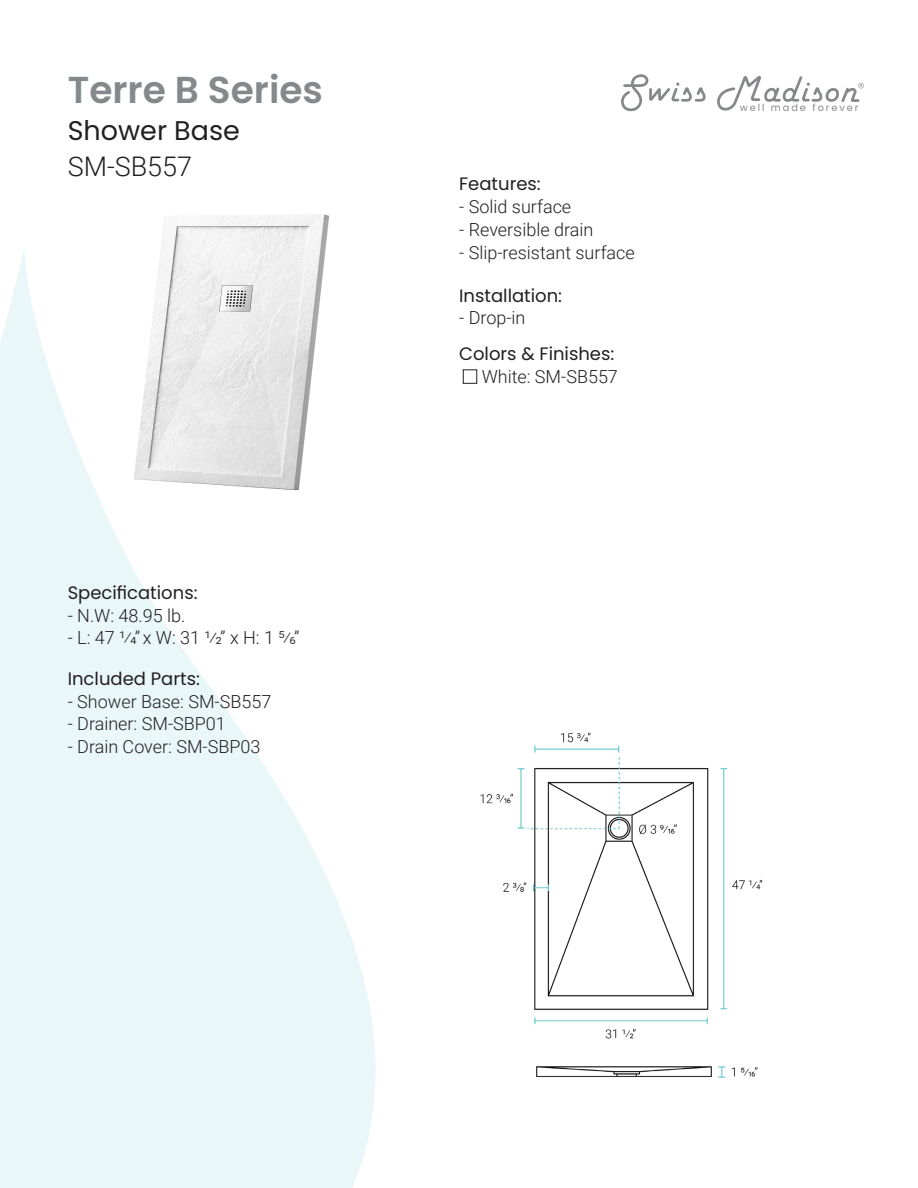
<style>
.page{position:relative;width:918px;height:1188px;background:#fff}
.page>*{position:absolute;margin:0;border:0;box-sizing:border-box;transform-origin:0 0}
.t1{font:600 37.5px "Poppins";color:#85898c}
.t2{font:27px "Poppins";color:#231f20}
.t3{font:300 27px "Roboto";color:#231f20}
.t4{font:300 18px "Roboto";color:#231f20}
.t5{font:18px "Poppins";color:#231f20}
.t6{font:9.75px "Poppins";letter-spacing:.2em;color:#85878a}
</style>
<div class="page">
<svg style="left:621px;top:74px;width:85px;height:38px"></svg>
<svg style="left:717px;top:76px;width:147px;height:35px"></svg>
<img style="left:161px;top:214px;width:168px;height:33px">
<svg style="left:0;top:247px;width:376px;height:941px;fill:#eaf7f8"></svg>
<img style="left:480px;top:732px;width:283px;height:346px">
<div style="left:463px;top:370px;width:14px;height:14px;border:1px solid #231f20"></div>
<p class="t1" style="left:68px;top:68px;width:257px">Terre B Series</p>
<p class="t2" style="left:68px;top:114px;width:174px">Shower Base</p>
<p class="t3" style="left:68px;top:148px;width:126px">SM-SB557</p>
<p class="t5" style="left:68px;top:582px;width:131px">Specifications:</p>
<p class="t4" style="left:68px;top:603px;width:119px">- N.W: 48.95 lb.</p>
<p class="t4" style="left:68px;top:625px;width:233px">- L: 47 1/4” x W: 31 1/2” x H: 1 5/6”</p>
<p class="t5" style="left:68px;top:668px;width:134px">Included Parts:</p>
<p class="t4" style="left:68px;top:689px;width:205px">- Shower Base: SM-SB557</p>
<p class="t4" style="left:68px;top:711px;width:160px">- Drainer: SM-SBP01</p>
<p class="t4" style="left:68px;top:734px;width:194px">- Drain Cover: SM-SBP03</p>
<p class="t5" style="left:459px;top:174px;width:83px">Features:</p>
<p class="t4" style="left:459px;top:194px;width:114px">- Solid surface</p>
<p class="t4" style="left:459px;top:217px;width:136px">- Reversible drain</p>
<p class="t4" style="left:459px;top:240px;width:177px">- Slip-resistant surface</p>
<p class="t5" style="left:459px;top:285px;width:104px">Installation:</p>
<p class="t4" style="left:459px;top:305px;width:68px">- Drop-in</p>
<p class="t5" style="left:459px;top:343px;width:157px">Colors &amp; Finishes:</p>
<p class="t4" style="left:482px;top:364px;width:138px">White: SM-SB557</p>
<p class="t6" style="left:740px;top:102px;width:120px">well made forever</p>
</div>
